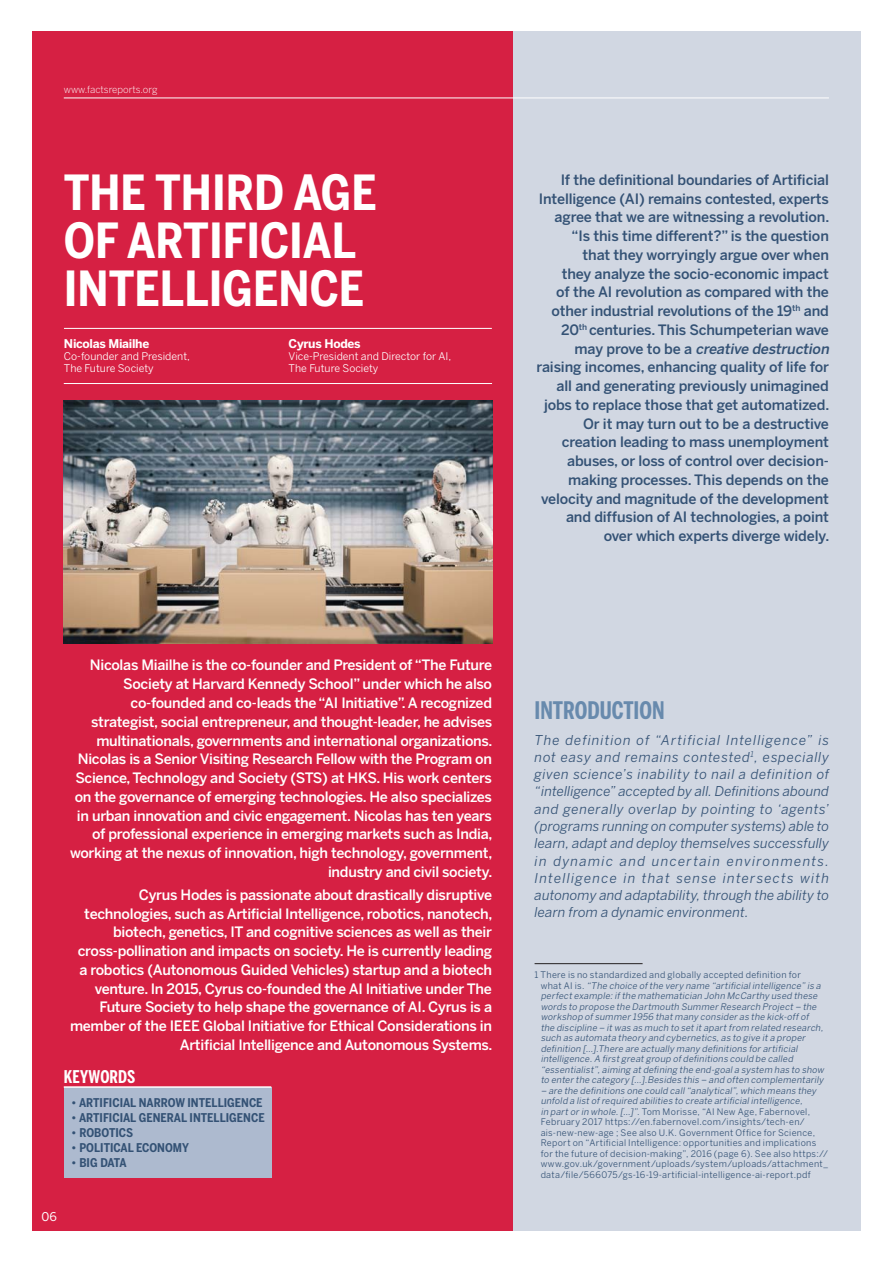
<style>
.page{position:relative;width:893px;height:1263px;background:#fff}
.page>*{position:absolute;margin:0;border:0;box-sizing:border-box;transform-origin:0 0}
.t1{font:700 48px/48px "Benton Sans Cond";color:#fff}
.t2{font:700 24px "Benton Sans Comp";color:#688aad}
.t3{font:700 17.4px "Benton Sans Comp";letter-spacing:.01em;color:#fff}
.t4{font:500 14.25px/18.8px "Benton Sans";letter-spacing:-.02em;color:#fff;text-align:right}
.t5{font:500 14.25px/18.8px "Benton Sans";letter-spacing:-.01em;color:#345275;text-align:right}
.t6{font:italic 13.5px/17.2px "Benton Sans";letter-spacing:.005em;color:#345275;text-align:justify}
.t7{font:700 12px "Benton Sans Cond";color:#345275}
.t8{font:700 12px "Benton Sans";letter-spacing:-.025em;color:#fff}
.t9{font:12px "Benton Sans";color:#fff}
.t10{font:10.5px/12px "Benton Sans";color:#fff}
.t11{font:300 9.75px "Benton Sans";color:#fff}
.t12{font:italic 9px/10.5px "Benton Sans";color:#345275}
.t13{font:9px/10.5px "Benton Sans";letter-spacing:.035em;color:#345275}
.s1{font-style:italic}
.s2{font-style:normal}
</style>
<div class="page">
<div style="left:32px;top:32px;width:481px;height:1199px;background:#d62043"></div>
<div style="left:513px;top:32px;width:348px;height:1199px;background:#d1d7e2"></div>
<div style="left:64px;top:1087px;width:207px;height:90px;background:#adbacf"></div>
<hr style="left:64px;top:1086px;width:207px;height:2px;background:#fff">
<hr style="left:535px;top:963px;width:108px;height:1px;background:#231f20">
<hr style="left:64px;top:328px;width:428px;height:1px;background:#fff">
<hr style="left:64px;top:383px;width:428px;height:1px;background:#fff">
<img style="left:64px;top:401px;width:428px;height:242px">
<hr style="left:64px;top:98px;width:765px;height:1px;background:#fff">
<p class="t11" style="left:64px;top:85px;width:95px">www.factsreports.org</p>
<h1 class="t1" style="left:64px;top:173px;width:314px">THE THIRD AGE<br>OF ARTIFICIAL<br>INTELLIGENCE</h1>
<p class="t8" style="left:64px;top:339px;width:87px">Nicolas Miailhe</p>
<p class="t10" style="left:64px;top:351px;width:128px">Co-founder and President,<br>The Future Society</p>
<p class="t8" style="left:289px;top:339px;width:73px">Cyrus Hodes</p>
<p class="t10" style="left:289px;top:351px;width:164px">Vice-President and Director for AI,<br>The Future Society</p>
<p class="t5" style="left:537px;top:172px;width:296px">If the definitional boundaries of Artificial Intelligence (AI) remains contested, experts agree that we are witnessing a revolution. “Is this time different?” is the question<br>that they worryingly argue over when<br>they analyze the socio-economic impact<br>of the AI revolution as compared with the other industrial revolutions of the 19<sup>th</sup> and 20<sup>th</sup> centuries. This Schumpeterian wave<br>m a y p rove t o b e a <span class="s1">creative destruction </span>raising incomes, enhancing quality of life for all and generating previously unimagined jobs to replace those that get automatized.<br>Or it may turn out to be a destructive creation leading to mass unemployment abuses, or loss of control over decision&shy;making processes. This depends on the velocity and magnitude of the development and diffusion of AI technologies, a point over which experts diverge widely.</p>
<p class="t4" style="left:70px;top:657px;width:424px">Nicolas Miailhe is the co-founder and President of “The Future Society at Harvard Kennedy School” under which he also co-founded and co-leads the “AI Initiative”. A recognized strategist, social entrepreneur, and thought-leader, he advises multinationals, governments and international organizations.<br>Nicolas is a Senior Visiting Research Fellow with the Program on Science, Technology and Society (STS) at HKS. His work centers on the governance of emerging technologies. He also specializes in urban innovation and civic engagement. Nicolas has ten years of professional experience in emerging markets such as India, working at the nexus of innovation, high technology, government, industry and civil society.</p>
<p class="t4" style="left:70px;top:886px;width:424px">Cyrus Hodes is passionate about drastically disruptive technologies, such as Artificial Intelligence, robotics, nanotech, biotech, genetics, IT and cognitive sciences as well as their cross-pollination and impacts on society. He is currently leading a robotics (Autonomous Guided Vehicles) startup and a biotech venture. In 2015, Cyrus co-founded the AI Initiative under The Future Society to help shape the governance of AI. Cyrus is a member of the IEEE Global Initiative for Ethical Considerations in Artificial Intelligence and Autonomous Systems.</p>
<p class="t3" style="left:64px;top:1070px;width:73px">KEYWORDS</p>
<p class="t7" style="left:71px;top:1098px;width:193px">• ARTIFICIAL NARROW INTELLIGENCE</p>
<p class="t7" style="left:71px;top:1113px;width:195px">• ARTIFICIAL GENERAL INTELLIGENCE</p>
<p class="t7" style="left:71px;top:1128px;width:63px">• ROBOTICS</p>
<p class="t7" style="left:71px;top:1143px;width:119px">• POLITICAL ECONOMY</p>
<p class="t7" style="left:71px;top:1158px;width:57px">• BIG DATA</p>
<p class="t9" style="left:41px;top:1212px;width:17px">06</p>
<h2 class="t2" style="left:535px;top:701px;width:131px">INTRODUCTION</h2>
<p class="t6" style="left:535px;top:732px;width:296px">The definition of “Artificial Intelligence” is not easy and remains contested<sup>1</sup>, especially given science’s inability to nail a definition of “intelligence” accepted by all. Definitions abound and generally overlap by pointing to ‘agents’ (programs running on computer systems) able to learn, adapt and deploy themselves successfully in dynamic and uncertain environments.<br>Intelligence in that sense intersects with autonomy and adaptability, through the ability to learn from a dynamic environment.</p>
<p class="t12" style="left:541px;top:971px;width:286px;text-indent:-6px"><span class="s2">1 There is no standardized and globally accepted definition for<br>w h a t A I i s .</span> “The choice of the very name “artificialintelligence” is a perfect example:if the mathematician John McCarthy used these words to propose the Dartmouth Summer Research Project – the workshop of summer 1956 that many consider as the kick-off of the discipline – it was as much to set it apart from related research, such as automata theory and cybernetics,as to give it a proper definition […].There are actually many definitions for artificial intelligence.A first great group of definitions could be called “essentialist”,aiming at defining the end-goala system has to show to enter the category […].Besides this – and often complementarily</p>
<p class="t13" style="left:541px;top:1086px;width:289px"><span class="s1">– are the definitions one could call“analytical”,which means they unfold a list of required abilities to create artificialintelligence,<br>in part or in whole.[…]”.</span>Tom Morisse, “AI New Age, Fabernovel, February 2017 https://en.fabernovel.com/insights/tech-en/ ais-new-new-age ; See also U.K. Government Office for Science, Report on “Artificial Intelligence: opportunities and implications for the future of decision-making”, 2016 (page 6). See also https:// www.gov.uk/government/uploads/system/uploads/attachment_ data/file/566075/gs-16-19-artificial-intelligence-ai-report.pdf</p>
</div>
